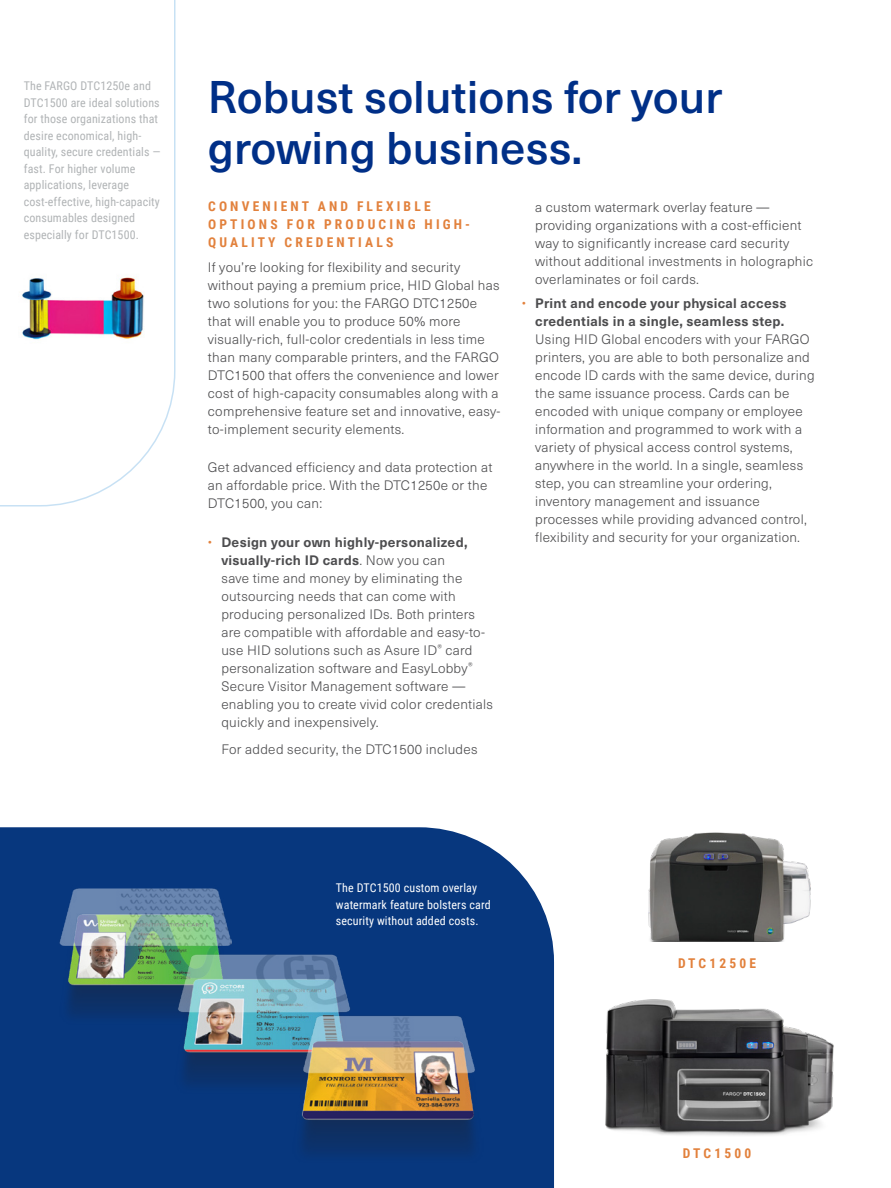
<style>
.page{position:relative;width:891px;height:1188px;background:#fff}
.page>*{position:absolute;margin:0;border:0;box-sizing:border-box;transform-origin:0 0}
.br_1st_page_large_header_body{font:500 45px/51px "Neue Haas Unica Pro";color:#002f87}
.br_bullet_list_body_-_yellow_bullets{font:300 13.5px/18px "Neue Haas Unica Pro";letter-spacing:.02em;color:#4d4d4f}
.br_main_body{font:300 13.5px/18px "Neue Haas Unica Pro";letter-spacing:.02em;color:#4d4d4f}
.br_small_section_subhead_body_-_yellow{font:700 13.5px/18px "Roboto Condensed";letter-spacing:.235em;color:#e2813c}
.br_small_call_out_body_-_grey{font:12px/16.5px "Roboto Condensed";letter-spacing:.01em;color:#b1b4b6}
.br_small_call_out_body_-_grey-2{font:12px/16.5px "Roboto Condensed";letter-spacing:.01em;color:#fff}
.s1{color:#e2813c}
.s2{font-weight:700}
</style>
<div class="page">
<svg style="left:0;top:0;width:176px;height:507px"></svg>
<div style="left:0;top:827px;width:554px;height:361px;background:#07377e"></div>
<img style="left:605px;top:999px;width:229px;height:137px">
<img style="left:648px;top:832px;width:163px;height:110px">
<img style="left:19px;top:265px;width:128px;height:87px">
<img style="left:59px;top:881px;width:173px;height:143px">
<img style="left:175px;top:944px;width:179px;height:149px">
<img style="left:293px;top:1004px;width:190px;height:159px">
<p class="br_small_call_out_body_-_grey" style="left:24px;top:77px;width:138px">The FARGO DTC1250e and<br>DTC1500 are ideal solutions for those organizations that desire economical, high&shy;quality, secure credentials — fast. For higher volume applications, leverage cost-effective, high-capacity consumables designed especially for DTC1500.</p>
<h1 class="br_1st_page_large_header_body" style="left:208px;top:72px;width:516px">Robust solutions for your growing business.</h1>
<h3 class="br_small_section_subhead_body_-_yellow" style="left:208px;top:197px;width:263px">CONVENIENT AND FLEXIBLE<br>OPTIONS FOR PRODUCING HIGH-<br>QUALITY CREDENTIALS</h3>
<p class="br_main_body" style="left:208px;top:259px;width:294px">If you’re looking for flexibility and security without paying a premium price, HID Global has two solutions for you: the FARGO DTC1250e that will enable you to produce 50% more visually-rich, full-color credentials in less time than many comparable printers, and the FARGO DTC1500 that offers the convenience and lower cost of high-capacity consumables along with a comprehensive feature set and innovative, easy&shy;to-implement security elements.</p>
<p class="br_main_body" style="left:208px;top:459px;width:286px">Get advanced efficiency and data protection at an affordable price. With the DTC1250e or the<br>DTC1500, you can:</p>
<p class="br_bullet_list_body_-_yellow_bullets" style="left:221px;top:533px;width:273px;text-indent:-14px"><span class="s1">•</span> <span class="s2">Design your own highly-personalized, visually-rich ID cards</span>. Now you can<br>save time and money by eliminating the outsourcing needs that can come with producing personalized IDs. Both printers are compatible with affordable and easy-to&shy;use HID solutions such as Asure ID<sup>®</sup> card personalization software and EasyLobby<sup>® </sup>Secure Visitor Management software — enabling you to create vivid color credentials quickly and inexpensively.</p>
<p class="br_bullet_list_body_-_yellow_bullets" style="left:221px;top:740px;width:258px">For added security, the DTC1500 includes</p>
<p class="br_bullet_list_body_-_yellow_bullets" style="left:535px;top:198px;width:279px">a custom watermark overlay feature — providing organizations with a cost-efficient way to significantly increase card security without additional investments in holographic overlaminates or foil cards.</p>
<p class="br_bullet_list_body_-_yellow_bullets" style="left:535px;top:295px;width:281px;text-indent:-14px"><span class="s1">•</span> <span class="s2">Print and encode your physical access credentials in a single, seamless step.<br></span>Using HID Global encoders with your FARGO printers, you are able to both personalize and encode ID cards with the same device, during the same issuance process. Cards can be encoded with unique company or employee information and programmed to work with a variety of physical access control systems, anywhere in the world. In a single, seamless step, you can streamline your ordering, inventory management and issuance processes while providing advanced control, flexibility and security for your organization.</p>
<p class="br_small_call_out_body_-_grey-2" style="left:336px;top:879px;width:156px">The DTC1500 custom overlay watermark feature bolsters card security without added costs.</p>
<h3 class="br_small_section_subhead_body_-_yellow" style="left:678px;top:954px;width:80px">DTC1250E</h3>
<h3 class="br_small_section_subhead_body_-_yellow" style="left:683px;top:1143px;width:70px">DTC1500</h3>
</div>
